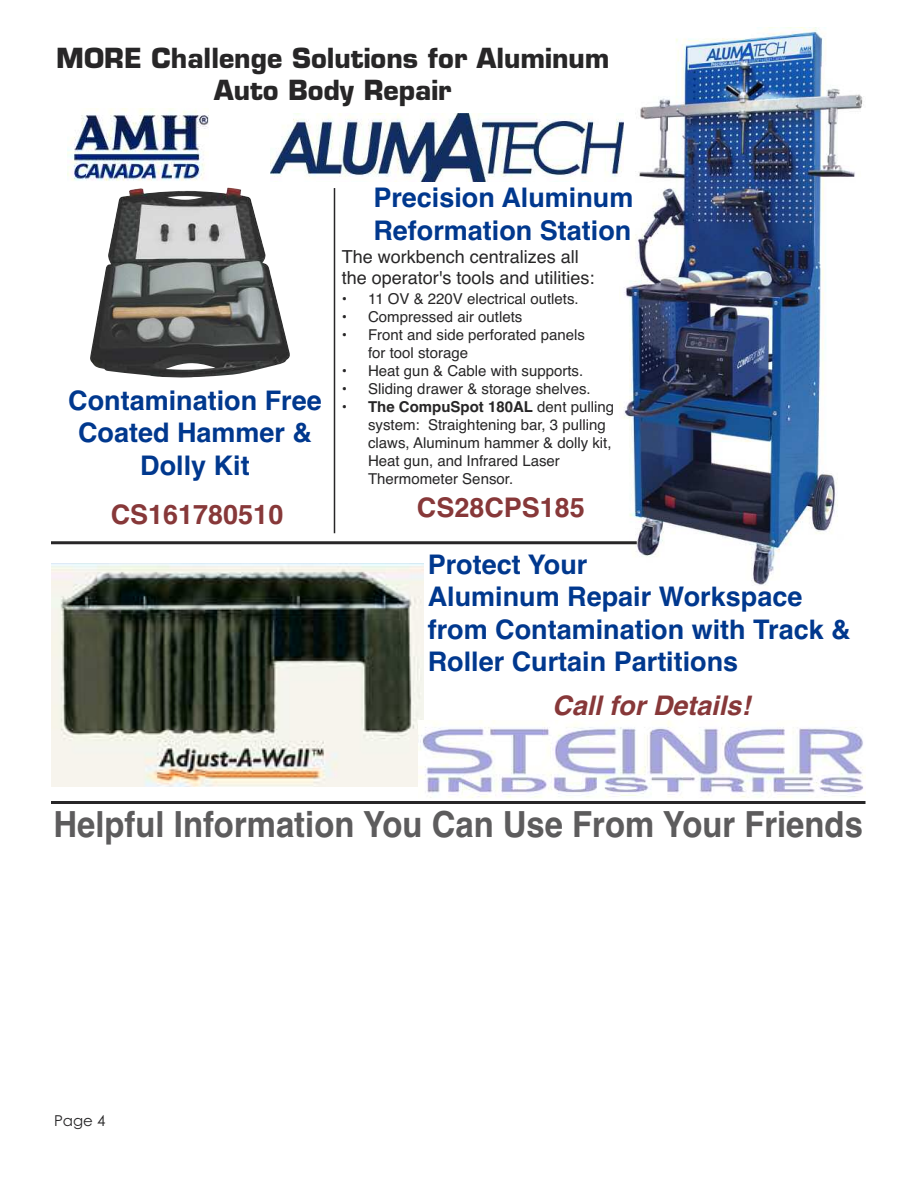
<style>
.page{position:relative;width:918px;height:1188px;background:#fff}
.page>*{position:absolute;margin:0;border:0;box-sizing:border-box;transform-origin:0 0}
.t1{font:700 36px "Helvetica";color:#5d5c5d;scale:.91 1}
.t2{font:700 27px/32.4px "Helvetica";color:#00388e}
.t3{font:700 27px/32.4px "Eurostile";color:#272627;text-align:center}
.t4{font:700 27px "Helvetica";color:#873839}
.t5{font:italic 700 27px "Helvetica";color:#873839}
.t6{font:18px/21.6px "Helvetica";color:#272627}
.t7{font:15px/18px "Helvetica";color:#272627}
.t8{font:15px "Century Gothic";color:#272627}
.s1{font-weight:700}
</style>
<div class="page">
<hr style="left:51px;top:801px;width:815px;height:3px;background:#272627">
<img style="left:619px;top:27px;width:245px;height:558px">
<img style="left:270px;top:114px;width:353px;height:68px">
<img style="left:68px;top:109px;width:140px;height:72px">
<hr style="left:51px;top:541px;width:586px;height:3px;background:#272627">
<img style="left:90px;top:188px;width:200px;height:190px">
<hr style="left:334px;top:188px;width:1px;height:345px;background:#272627">
<img style="left:51px;top:564px;width:373px;height:222px">
<img style="left:419px;top:721px;width:447px;height:77px">
<h2 class="t3" style="left:56px;top:42px;width:555px">MORE Challenge Solutions for Aluminum<br>Auto Body Repair</h2>
<h2 class="t2" style="left:68px;top:385px;width:255px;text-align:center">Contamination Free<br>Coated Hammer &amp;<br>Dolly Kit</h2>
<h2 class="t2" style="left:373px;top:182px;width:262px">Precision Aluminum<br>Reformation Station</h2>
<p class="t6" style="left:342px;top:246px;width:254px">The workbench centralizes all the operator's tools and utilities:</p>
<p class="t7" style="left:342px;top:289px;width:238px">• 11 OV &amp; 220V electrical outlets.</p>
<p class="t7" style="left:342px;top:307px;width:182px">• Compressed air outlets</p>
<p class="t7" style="left:368px;top:325px;width:218px;text-indent:-26px">• Front and side perforated panels for tool storage</p>
<p class="t7" style="left:342px;top:361px;width:243px">• Heat gun &amp; Cable with supports.</p>
<p class="t7" style="left:342px;top:379px;width:250px">• Sliding drawer &amp; storage shelves.</p>
<p class="t7" style="left:368px;top:397px;width:247px;text-indent:-26px">• <span class="s1">The CompuSpot 180AL</span> dent pulling system: Straightening bar, 3 pulling claws, Aluminum hammer &amp; dolly kit,<br>Heat gun, and Infrared Laser<br>Thermometer Sensor.</p>
<h2 class="t4" style="left:111px;top:499px;width:174px">CS161780510</h2>
<h2 class="t4" style="left:417px;top:491px;width:170px">CS28CPS185</h2>
<h2 class="t2" style="left:428px;top:548px;width:425px">Protect Your<br>Aluminum Repair Workspace from Contamination with Track &amp;<br>Roller Curtain Partitions</h2>
<h2 class="t5" style="left:552px;top:690px;width:200px">Call for Details!</h2>
<h1 class="t1" style="left:53px;top:804px;width:891px">Helpful Information You Can Use From Your Friends</h1>
<p class="t8" style="left:54px;top:1112px;width:53px">Page 4</p>
</div>
